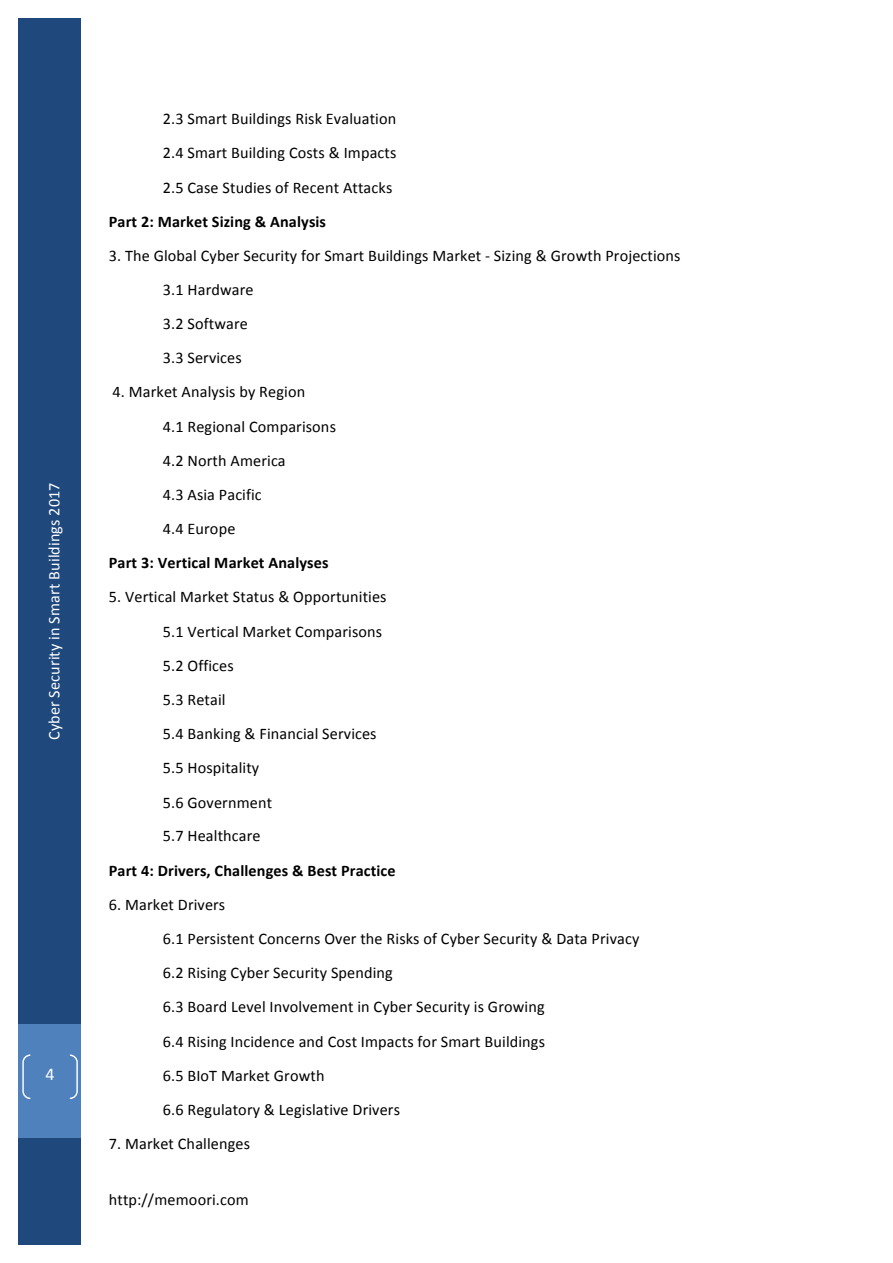
<style>
.page{position:relative;width:893px;height:1263px;background:#fff}
.page>*{position:absolute;margin:0;border:0;box-sizing:border-box;transform-origin:0 0}
.t1{font:18px "Calibri";color:#fff}
.t2{font:16.2px/34.2px "Calibri";letter-spacing:.01em;color:#000}
.t3{font:700 16.2px "Calibri";letter-spacing:.01em;color:#000}
.t4{font:16.2px "Calibri";letter-spacing:.01em;color:#fff}
</style>
<div class="page">
<div style="left:19px;top:19px;width:62px;height:1225px;background:#1f497d"></div>
<div style="left:19px;top:1024px;width:62px;height:113px;background:#4f81bd"></div>
<svg style="left:22px;top:1054px;width:56px;height:46px"></svg>
<p class="t4" style="left:44px;top:740px;width:259px;rotate:-90deg">Cyber Security in Smart Buildings 2017</p>
<p class="t1" style="left:46px;top:1063px;width:11px">4</p>
<p class="t2" style="left:163px;top:102px;width:235px;text-align:justify">2.3 Smart Buildings Risk Evaluation 2.4 Smart Building Costs &amp; Impacts 2.5 Case Studies of Recent Attacks</p>
<p class="t3" style="left:109px;top:211px;width:219px">Part 2: Market Sizing &amp; Analysis</p>
<p class="t2" style="left:163px;top:238px;width:519px;text-indent:-54px">3. The Global Cyber Security for Smart Buildings Market - Sizing &amp; Growth Projections<br>3.1 Hardware<br>3.2 Software<br>3.3 Services</p>
<p class="t2" style="left:163px;top:375px;width:175px;text-indent:-50px">4. Market Analysis by Region<br>4.1 Regional Comparisons<br>4.2 North America<br>4.3 Asia Pacific<br>4.4 Europe</p>
<p class="t3" style="left:109px;top:553px;width:221px">Part 3: Vertical Market Analyses</p>
<p class="t2" style="left:163px;top:580px;width:225px;text-indent:-54px">5. Vertical Market Status &amp; Opportunities<br>5.1 Vertical Market Comparisons<br>5.2 Offices<br>5.3 Retail<br>5.4 Banking &amp; Financial Services<br>5.5 Hospitality<br>5.6 Government<br>5.7 Healthcare</p>
<p class="t3" style="left:109px;top:860px;width:288px">Part 4: Drivers, Challenges &amp; Best Practice</p>
<p class="t2" style="left:163px;top:887px;width:478px;text-indent:-54px">6. Market Drivers<br>6.1 Persistent Concerns Over the Risks of Cyber Security &amp; Data Privacy 6.2 Rising Cyber Security Spending<br>6.3 Board Level Involvement in Cyber Security is Growing<br>6.4 Rising Incidence and Cost Impacts for Smart Buildings<br>6.5 BIoT Market Growth<br>6.6 Regulatory &amp; Legislative Drivers</p>
<p class="t2" style="left:109px;top:1126px;width:143px">7. Market Challenges</p>
<p class="t2" style="left:109px;top:1182px;width:141px">http://memoori.com</p>
</div>
